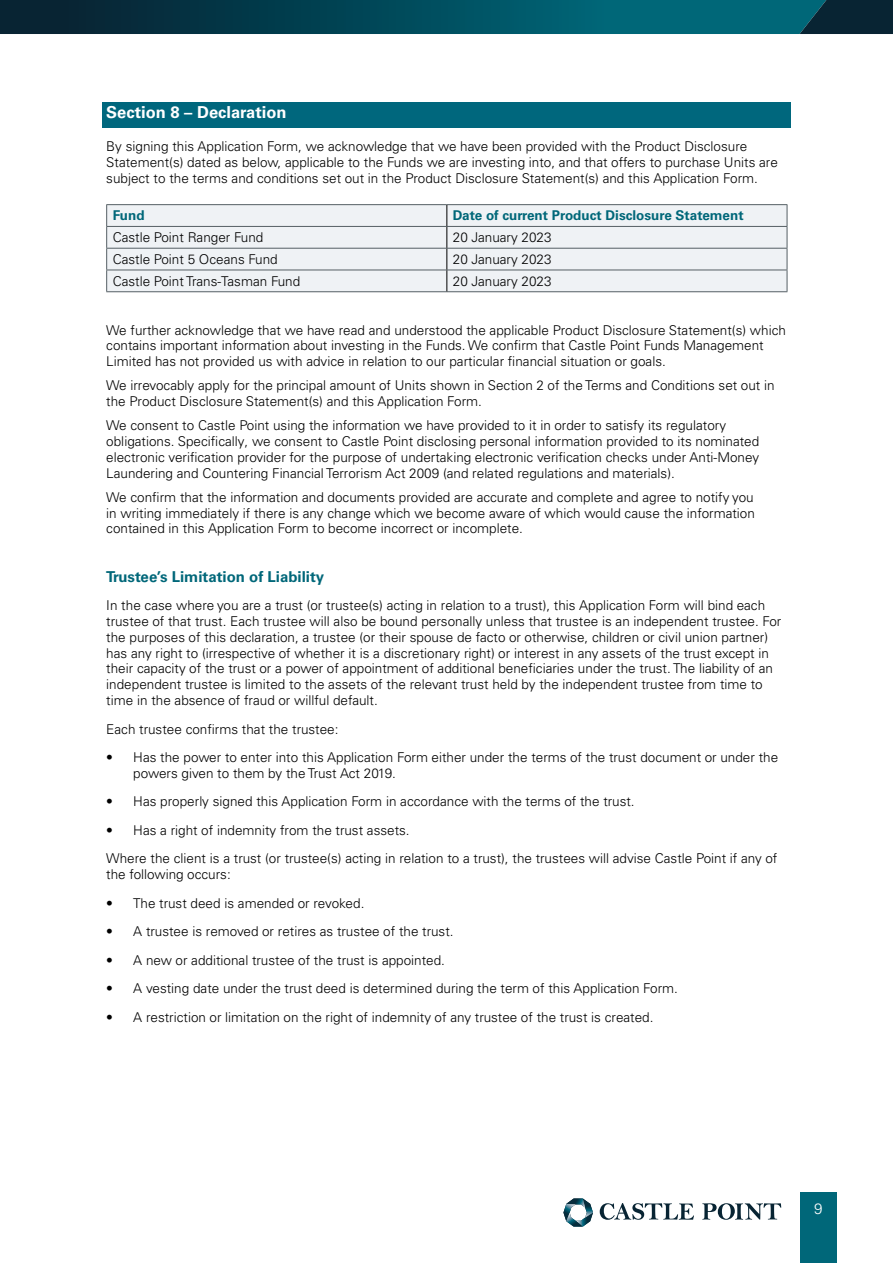
<style>
.page{position:relative;width:893px;height:1263px;background:#fff}
.page>*{position:absolute;margin:0;border:0;box-sizing:border-box;transform-origin:0 0}
.t1{font:700 16.5px "Univers LT Pro 65";color:#fff}
.t2{font:700 15px "Univers LT Pro 65";color:#006779}
.t3{font:300 15px "Univers LT Pro 45";color:#fff}
.t4{font:300 13.5px/15.8px "Univers LT Pro 45";color:#000}
.t5{font:700 13.5px "Univers LT Pro 65";color:#006779}
</style>
<div class="page">
<div style="left:102px;top:102px;width:689px;height:25px;background:#00677d"></div>
<div style="left:107px;top:205px;width:680px;height:86px;background:#eff2f5"></div>
<hr style="left:106px;top:204px;width:341px;height:1px;background:#555f64">
<hr style="left:447px;top:204px;width:340px;height:1px;background:#555f64">
<hr style="left:106px;top:226px;width:341px;height:1px;background:#555f64">
<hr style="left:447px;top:226px;width:340px;height:1px;background:#555f64">
<hr style="left:106px;top:248px;width:341px;height:1px;background:#555f64">
<hr style="left:447px;top:248px;width:340px;height:1px;background:#555f64">
<hr style="left:106px;top:270px;width:341px;height:1px;background:#555f64">
<svg style="left:106px;top:205px;width:1px;height:86px"></svg>
<hr style="left:447px;top:270px;width:340px;height:1px;background:#555f64">
<svg style="left:787px;top:205px;width:1px;height:86px"></svg>
<hr style="left:106px;top:291px;width:341px;height:1px;background:#555f64">
<hr style="left:447px;top:291px;width:340px;height:1px;background:#555f64">
<svg style="left:446px;top:205px;width:1px;height:86px"></svg>
<div style="left:800px;top:1192px;width:36px;height:71px;background:#006779"></div>
<svg style="left:600px;top:1203px;width:94px;height:17px"></svg>
<svg style="left:702px;top:1203px;width:79px;height:17px"></svg>
<svg style="left:563px;top:1198px;width:30px;height:29px"></svg>
<svg style="left:0;top:0;width:893px;height:34px"></svg>
<p class="t1" style="left:106px;top:103px;width:182px">Section 8 – Declaration</p>
<p class="t4" style="left:106px;top:138px;width:673px">By signing this Application Form, we acknowledge that we have been provided with the Product Disclosure<br>Statement(s) dated as below, applicable to the Funds we are investing into, and that offers to purchase Units are subject to the terms and conditions set out in the Product Disclosure Statement(s) and this Application Form.</p>
<p class="t5" style="left:113px;top:208px;width:33px">Fund</p>
<p class="t5" style="left:453px;top:208px;width:292px">Date of current Product Disclosure Statement</p>
<p class="t4" style="left:113px;top:229px;width:152px">Castle Point Ranger Fund</p>
<p class="t4" style="left:453px;top:229px;width:100px">20 January 2023</p>
<p class="t4" style="left:113px;top:251px;width:167px">Castle Point 5 Oceans Fund</p>
<p class="t4" style="left:453px;top:251px;width:100px">20 January 2023</p>
<p class="t4" style="left:113px;top:273px;width:189px">Castle Point Trans-Tasman Fund</p>
<p class="t4" style="left:453px;top:273px;width:100px">20 January 2023</p>
<p class="t4" style="left:106px;top:322px;width:681px">We further acknowledge that we have read and understood the applicable Product Disclosure Statement(s) which contains important information about investing in the Funds. We confirm that Castle Point Funds Management<br>Limited has not provided us with advice in relation to our particular financial situation or goals.</p>
<p class="t4" style="left:106px;top:378px;width:670px">We irrevocably apply for the principal amount of Units shown in Section 2 of the Terms and Conditions set out in the Product Disclosure Statement(s) and this Application Form.</p>
<p class="t4" style="left:106px;top:418px;width:654px">We consent to Castle Point using the information we have provided to it in order to satisfy its regulatory obligations. Specifically, we consent to Castle Point disclosing personal information provided to its nominated electronic verification provider for the purpose of undertaking electronic verification checks under Anti-Money Laundering and Countering Financial Terrorism Act 2009 (and related regulations and materials).</p>
<p class="t4" style="left:106px;top:489px;width:650px;text-align:justify">We confirm that the information and documents provided are accurate and complete and agree to notify you in writing immediately if there is any change which we become aware of which would cause the information contained in this Application Form to become incorrect or incomplete.</p>
<p class="t2" style="left:106px;top:568px;width:219px">Trustee’s Limitation of Liability</p>
<p class="t4" style="left:106px;top:598px;width:677px">In the case where you are a trust (or trustee(s) acting in relation to a trust), this Application Form will bind each trustee of that trust. Each trustee will also be bound personally unless that trustee is an independent trustee. For the purposes of this declaration, a trustee (or their spouse de facto or otherwise, children or civil union partner) has any right to (irrespective of whether it is a discretionary right) or interest in any assets of the trust except in their capacity of the trust or a power of appointment of additional beneficiaries under the trust. The liability of an independent trustee is limited to the assets of the relevant trust held by the independent trustee from time to time in the absence of fraud or willful default.</p>
<p class="t4" style="left:106px;top:721px;width:234px">Each trustee confirms that the trustee:</p>
<p class="t4" style="left:133px;top:749px;width:646px;text-indent:-27px">• Has the power to enter into this Application Form either under the terms of the trust document or under the powers given to them by the Trust Act 2019.</p>
<p class="t4" style="left:106px;top:794px;width:530px">• Has properly signed this Application Form in accordance with the terms of the trust.</p>
<p class="t4" style="left:106px;top:816px;width:673px;line-height:28.5px">• Has a right of indemnity from the trust assets.<br>Where the client is a trust (or trustee(s) acting in relation to a trust), the trustees will advise Castle Point if any of</p>
<p class="t4" style="left:106px;top:866px;width:126px">the following occurs:</p>
<p class="t4" style="left:106px;top:895px;width:260px">• The trust deed is amended or revoked.</p>
<p class="t4" style="left:106px;top:923px;width:349px">• A trustee is removed or retires as trustee of the trust.</p>
<p class="t4" style="left:106px;top:952px;width:340px">• A new or additional trustee of the trust is appointed.</p>
<p class="t4" style="left:106px;top:980px;width:573px">• A vesting date under the trust deed is determined during the term of this Application Form.</p>
<p class="t4" style="left:106px;top:1009px;width:549px">• A restriction or limitation on the right of indemnity of any trustee of the trust is created.</p>
<p class="t3" style="left:814px;top:1199px;width:10px">9</p>
</div>
